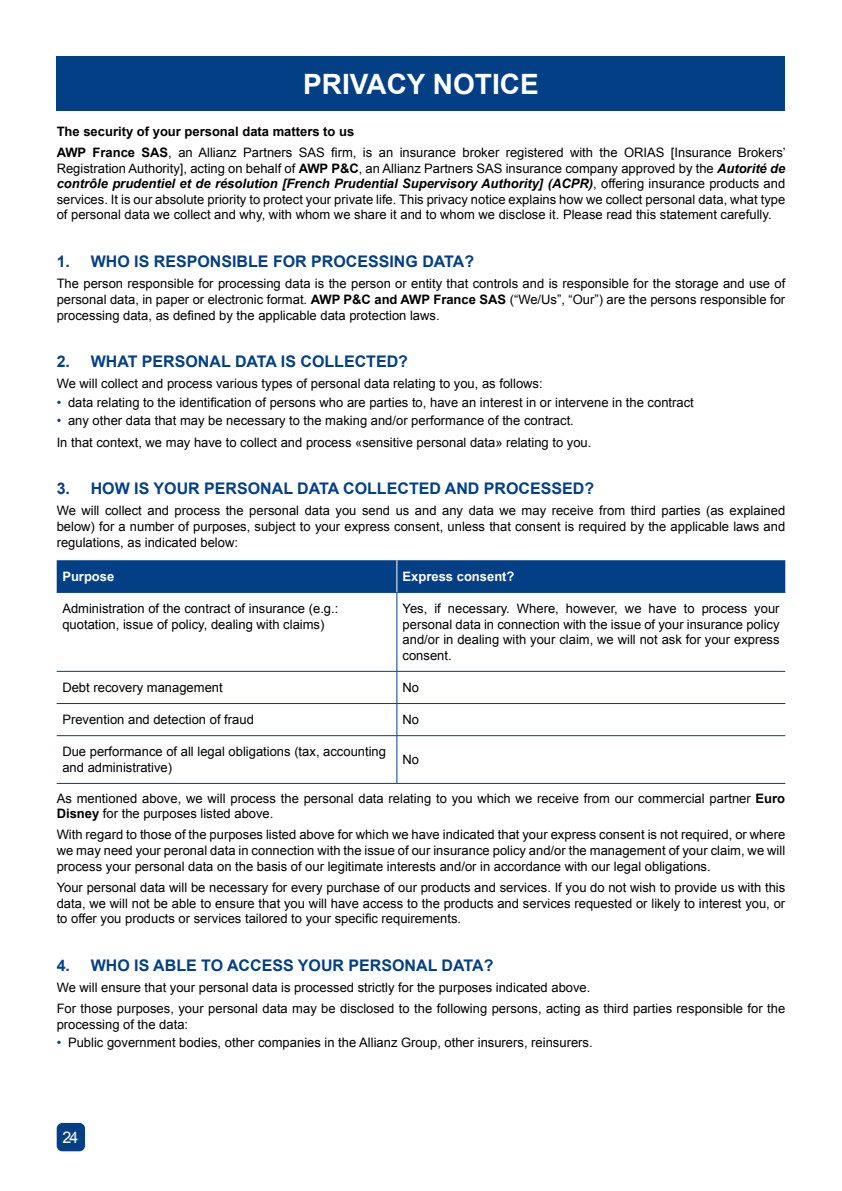
<style>
.page{position:relative;width:842px;height:1191px;background:#fff}
.page>*{position:absolute;margin:0;border:0;box-sizing:border-box;transform-origin:0 0}
.t1{font:700 28px "Arial";color:#fff}
.t2{font:700 16px "Arial";color:#033f85}
.t3{font:16px "Arial";color:#fff}
.t4{font:13px/15.6px "Arial";color:#000}
.t5{font:700 13px "Arial";color:#fff}
.s1{font-weight:700}
.s2{font-weight:700;font-style:italic}
.s3{color:#033f85}
</style>
<div class="page">
<div style="left:57px;top:1123px;width:28px;height:28px;background:#033f85;border-radius:6px"></div>
<div style="left:57px;top:57px;width:728px;height:54px;background:#033f85"></div>
<div style="left:57px;top:560px;width:728px;height:32px;background:#033f85"></div>
<hr style="left:57px;top:592px;width:340px;height:1px;background:#033f85">
<hr style="left:397px;top:592px;width:388px;height:1px;background:#033f85">
<hr style="left:397px;top:592px;width:1px;height:79px;background:#033f85">
<hr style="left:57px;top:671px;width:340px;height:1px;background:#033f85">
<hr style="left:397px;top:671px;width:388px;height:1px;background:#033f85">
<hr style="left:397px;top:671px;width:1px;height:32px;background:#033f85">
<hr style="left:57px;top:703px;width:340px;height:1px;background:#033f85">
<hr style="left:397px;top:703px;width:388px;height:1px;background:#033f85">
<hr style="left:397px;top:704px;width:1px;height:31px;background:#033f85">
<hr style="left:57px;top:735px;width:340px;height:1px;background:#033f85">
<hr style="left:397px;top:735px;width:388px;height:1px;background:#033f85">
<hr style="left:397px;top:736px;width:1px;height:47px;background:#033f85">
<hr style="left:57px;top:783px;width:340px;height:1px;background:#033f85">
<hr style="left:397px;top:783px;width:388px;height:1px;background:#033f85">
<hr style="left:397px;top:560px;width:1px;height:32px;background:#fff">
<h1 class="t1" style="left:303px;top:66px;width:237px">PRIVACY NOTICE</h1>
<p class="t4" style="left:57px;top:121px;width:730px;line-height:21.2px"><span class="s1">The security of your personal data matters to us<br>AWP France SAS</span>, an Allianz Partners SAS firm, is an insurance broker registered with the ORIAS [Insurance Brokers’</p>
<p class="t4" style="left:57px;top:160px;width:730px;text-align:justify">Registration Authority], acting on behalf of <span class="s1">AWP P&amp;C</span>, an Allianz Partners SAS insurance company approved by the <span class="s2">Autorité de contrôle prudentiel et de résolution [French Prudential Supervisory Authority] (ACPR)</span>, offering insurance products and services. It is our absolute priority to protect your private life. This privacy notice explains how we collect personal data, what type of personal data we collect and why, with whom we share it and to whom we disclose it. Please read this statement carefully.</p>
<p class="t2" style="left:57px;top:251px;width:15px">1.</p>
<p class="t2" style="left:91px;top:251px;width:385px">WHO IS RESPONSIBLE FOR PROCESSING DATA?</p>
<p class="t4" style="left:57px;top:276px;width:730px;text-align:justify">The person responsible for processing data is the person or entity that controls and is responsible for the storage and use of personal data, in paper or electronic format. <span class="s1">AWP P&amp;C and AWP France SAS</span> (“We/Us”, “Our”) are the persons responsible for processing data, as defined by the applicable data protection laws.</p>
<p class="t2" style="left:57px;top:351px;width:15px">2.</p>
<p class="t2" style="left:91px;top:351px;width:319px">WHAT PERSONAL DATA IS COLLECTED?</p>
<p class="t4" style="left:57px;top:376px;width:488px">We will collect and process various types of personal data relating to you, as follows:</p>
<p class="t4" style="left:57px;top:394px;width:639px"><span class="s3">•</span> data relating to the identification of persons who are parties to, have an interest in or intervene in the contract</p>
<p class="t4" style="left:57px;top:410px;width:536px;line-height:21.2px"><span class="s3">•</span> any other data that may be necessary to the making and/or performance of the contract.<br>In that context, we may have to collect and process «sensitive personal data» relating to you.</p>
<p class="t2" style="left:57px;top:478px;width:15px">3.</p>
<p class="t2" style="left:91px;top:478px;width:505px">HOW IS YOUR PERSONAL DATA COLLECTED AND PROCESSED?</p>
<p class="t4" style="left:57px;top:503px;width:730px;text-align:justify">We will collect and process the personal data you send us and any data we may receive from third parties (as explained below) for a number of purposes, subject to your express consent, unless that consent is required by the applicable laws and regulations, as indicated below:</p>
<p class="t5" style="left:62px;top:568px;width:54px">Purpose</p>
<p class="t5" style="left:403px;top:568px;width:113px">Express consent?</p>
<p class="t4" style="left:62px;top:601px;width:278px">Administration of the contract of insurance (e.g.: quotation, issue of policy, dealing with claims)</p>
<p class="t4" style="left:403px;top:601px;width:379px;text-align:justify">Yes, if necessary. Where, however, we have to process your personal data in connection with the issue of your insurance policy and/or in dealing with your claim, we will not ask for your express consent.</p>
<p class="t4" style="left:62px;top:680px;width:162px">Debt recovery management</p>
<p class="t4" style="left:403px;top:680px;width:18px">No</p>
<p class="t4" style="left:62px;top:712px;width:193px">Prevention and detection of fraud</p>
<p class="t4" style="left:403px;top:712px;width:18px">No</p>
<p class="t4" style="left:62px;top:744px;width:325px">Due performance of all legal obligations (tax, accounting and administrative)</p>
<p class="t4" style="left:403px;top:752px;width:18px">No</p>
<p class="t4" style="left:57px;top:790px;width:730px">As mentioned above, we will process the personal data relating to you which we receive from our commercial partner <span class="s1">Euro<br>Disney</span> for the purposes listed above.</p>
<p class="t4" style="left:57px;top:827px;width:730px;text-align:justify">With regard to those of the purposes listed above for which we have indicated that your express consent is not required, or where we may need your peronal data in connection with the issue of our insurance policy and/or the management of your claim, we will process your personal data on the basis of our legitimate interests and/or in accordance with our legal obligations.</p>
<p class="t4" style="left:57px;top:879px;width:730px;text-align:justify">Your personal data will be necessary for every purchase of our products and services. If you do not wish to provide us with this data, we will not be able to ensure that you will have access to the products and services requested or likely to interest you, or to offer you products or services tailored to your specific requirements.</p>
<p class="t2" style="left:57px;top:954px;width:15px">4.</p>
<p class="t2" style="left:91px;top:954px;width:404px">WHO IS ABLE TO ACCESS YOUR PERSONAL DATA?</p>
<p class="t4" style="left:57px;top:977px;width:730px;line-height:21.2px">We will ensure that your personal data is processed strictly for the purposes indicated above.<br>For those purposes, your personal data may be disclosed to the following persons, acting as third parties responsible for the</p>
<p class="t4" style="left:57px;top:1016px;width:133px">processing of the data:</p>
<p class="t4" style="left:57px;top:1035px;width:537px"><span class="s3">•</span> Public government bodies, other companies in the Allianz Group, other insurers, reinsurers.</p>
<p class="t3" style="left:62px;top:1126px;width:17px">24</p>
</div>
